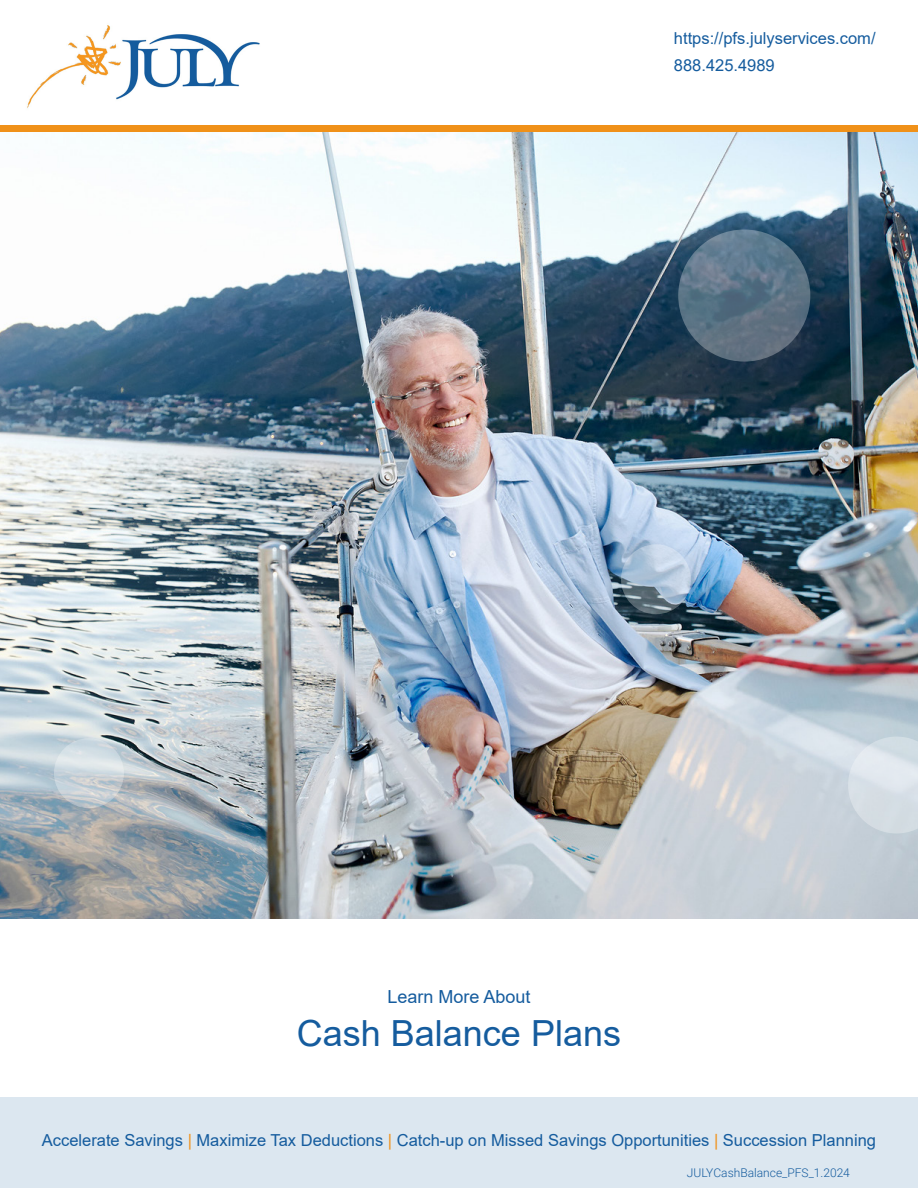
<style>
.page{position:relative;width:918px;height:1188px;background:#fff}
.page>*{position:absolute;margin:0;border:0;box-sizing:border-box;transform-origin:0 0}
.t1{font:36px "Arial";color:#155c9e}
.t2{font:18px "Arial";color:#155c9e}
.t3{font:16.5px "Arial";color:#155c9e}
.t4{font:300 12px "Roboto";color:#155c9e}
.s1{color:#f09119}
</style>
<div class="page">
<div style="left:0;top:1097px;width:918px;height:91px;background:#dce7f0"></div>
<img style="left:0;top:132px;width:918px;height:786px">
<img style="left:27px;top:25px;width:233px;height:83px">
<div style="left:65px;top:212px;width:51px;height:51px;background:#fff;border-radius:50%"></div>
<svg style="left:54px;top:738px;width:70px;height:70px;background:#ced7dc"></svg>
<svg style="left:678px;top:229px;width:132px;height:133px;background:#5e7486"></svg>
<svg style="left:848px;top:737px;width:70px;height:96px;background:#d6dfe6"></svg>
<svg style="left:621px;top:544px;width:70px;height:70px;background:#a0b3c4"></svg>
<div style="left:0;top:125px;width:918px;height:7px;background:#f09119"></div>
<p class="t3" style="left:674px;top:27px;width:203px">https://pfs.julyservices.com/</p>
<p class="t3" style="left:674px;top:54px;width:102px">888.425.4989</p>
<p class="t2" style="left:387px;top:984px;width:145px">Learn More About</p>
<p class="t1" style="left:297px;top:1009px;width:326px">Cash Balance Plans</p>
<p class="t3" style="left:42px;top:1128px;width:836px">Accelerate Savings <span class="s1">|</span> Maximize Tax Deductions <span class="s1">|</span> Catch-up on Missed Savings Opportunities <span class="s1">|</span> Succession Planning</p>
<p class="t4" style="left:687px;top:1164px;width:165px">JULYCashBalance_PFS_1.2024</p>
</div>
